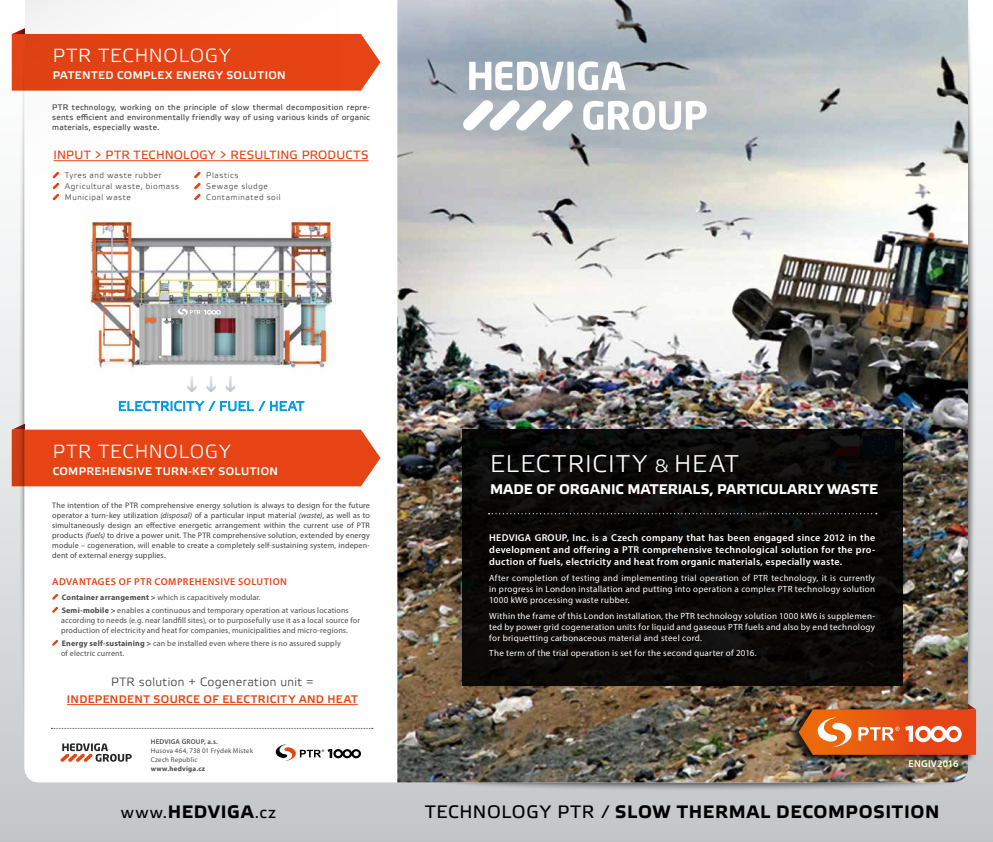
<style>
.page{position:relative;width:993px;height:842px;background:#fff}
.page>*{position:absolute;margin:0;border:0;box-sizing:border-box;transform-origin:0 0}
.t1{font:300 24.2px "Etelka";letter-spacing:.045em;color:#fff}
.t2{font:300 19px "Etelka";letter-spacing:.045em;color:#fff}
.t3{font:700 18px "Etelka Text";letter-spacing:.04em;color:#000}
.t4{font:16px "Etelka Text";color:#000}
.t5{font:700 14px "Etelka Text";letter-spacing:.005em;color:#fff}
.t6{font:300 13.1px "Etelka";letter-spacing:.05em;color:#009ee0}
.t7{font:12px "Etelka Text";letter-spacing:.015em;color:#e64415}
.t8{font:300 12px "Etelka";letter-spacing:.025em;color:#3e3d40}
.t9{font:500 11px "Etelka";letter-spacing:.035em;color:#fff}
.t10{font:500 11px "Etelka";letter-spacing:.035em;color:#e64415}
.t11{font:600 10px/12px "Myriad Pro";letter-spacing:.025em;color:#fff;text-align:justify}
.t12{font:600 10px "Myriad Pro";letter-spacing:.05em;color:#e64415}
.t13{font:9px/11px "Myriad Pro";letter-spacing:.03em;color:#fff;text-align:justify}
.t14{font:8px/10px "Myriad Pro";letter-spacing:.02em;color:#3e3d40;text-align:justify}
.t15{font:8px/10px "Myriad Pro";letter-spacing:.02em;color:#4b4b4d}
.t16{font:8px/10px "Etelka Text";letter-spacing:.03em;color:#3e3d40;text-align:justify}
.t17{font:300 8px/11px "Etelka";letter-spacing:.07em;color:#3e3d40}
.t18{font:7px/9px "Myriad Pro";letter-spacing:.025em;color:#4b4b4d}
.t19{font:600 7px "Myriad Pro";letter-spacing:.025em;color:#4b4b4d}
.t20{font:700 7px "Myriad Pro";letter-spacing:.03em;color:#4b4b4d}
.s1{font-style:italic}
.s2{font-weight:700}
.s3{font-weight:700;font-size:18px}
.s4{font-size:18px}
.s5{font-weight:400}
</style>
<div class="page">
<div style="left:0;top:0;width:992px;height:842px;background:linear-gradient(to bottom,#fff,#c7cacd)"></div>
<div style="left:949px;top:0;width:26px;height:767px;background:#000;opacity:.75"></div>
<div style="left:436px;top:764px;width:526px;height:27px;background:#000;opacity:.75"></div>
<img style="left:397px;top:0;width:570px;height:782px">
<div style="left:18px;top:3px;width:27px;height:770px;background:#000;opacity:.75"></div>
<svg style="left:24px;top:0;width:373px;height:782px"></svg>
<svg style="left:52px;top:594px;width:6px;height:6px"></svg>
<svg style="left:52px;top:607px;width:6px;height:6px"></svg>
<svg style="left:52px;top:640px;width:6px;height:6px"></svg>
<div style="left:25px;top:0;width:316px;height:296px;background:#fefefe"></div>
<div style="left:462px;top:430px;width:439px;height:256px;background:#0a0806"></div>
<svg style="left:488px;top:513px;width:388px;height:1px"></svg>
<svg style="left:462px;top:100px;width:111px;height:31px"></svg>
<svg style="left:469px;top:61px;width:94px;height:29px"></svg>
<div style="left:567px;top:62px;width:6px;height:28px;background:#fff"></div>
<svg style="left:578px;top:61px;width:47px;height:29px"></svg>
<svg style="left:583px;top:101px;width:123px;height:29px"></svg>
<div style="left:787px;top:707px;width:188px;height:56px;background:#000;opacity:.75"></div>
<svg style="left:798px;top:704px;width:177px;height:51px;background:#d86935"></svg>
<svg style="left:276px;top:744px;width:85px;height:17px"></svg>
<svg style="left:60px;top:743px;width:72px;height:19px"></svg>
<svg style="left:12px;top:28px;width:368px;height:63px;background:#e55930"></svg>
<svg style="left:12px;top:424px;width:368px;height:62px;background:#e7582f"></svg>
<svg style="left:119px;top:401px;width:185px;height:10px"></svg>
<svg style="left:225px;top:376px;width:10px;height:16px"></svg>
<svg style="left:206px;top:376px;width:10px;height:16px"></svg>
<svg style="left:187px;top:376px;width:9px;height:16px"></svg>
<svg style="left:53px;top:172px;width:6px;height:28px"></svg>
<svg style="left:194px;top:172px;width:6px;height:28px"></svg>
<hr style="left:54px;top:160px;width:314px;height:1px;background:#e64415">
<img style="left:85px;top:216px;width:251px;height:160px">
<svg style="left:177px;top:307px;width:44px;height:9px"></svg>
<hr style="left:67px;top:704px;width:290px;height:1px;background:#e64415">
<svg style="left:51px;top:728px;width:322px;height:1px"></svg>
<h2 class="t2" style="left:53px;top:45px;width:179px">PTR TECHNOLOGY</h2>
<p class="t9" style="left:53px;top:69px;width:234px">PATENTED COMPLEX ENERGY SOLUTION</p>
<p class="t16" style="left:52px;top:103px;width:319px">PTR technology, working on the principle of slow thermal decomposition repre&shy;sents efficient and environmentally friendly way of using various kinds of organic materials, especially waste.</p>
<h3 class="t7" style="left:54px;top:148px;width:316px">INPUT &gt; PTR TECHNOLOGY &gt; RESULTING PRODUCTS</h3>
<p class="t17" style="left:65px;top:170px;width:116px">Tyres and waste rubber<br>Agricultural waste, biomass<br>Municipal waste</p>
<p class="t17" style="left:206px;top:170px;width:76px">Plastics<br>Sewage sludge<br>Contaminated soil</p>
<h3 class="t6" style="left:118px;top:399px;width:187px">ELECTRICITY / FUEL / HEAT</h3>
<h2 class="t2" style="left:53px;top:440px;width:179px">PTR TECHNOLOGY</h2>
<p class="t9" style="left:53px;top:465px;width:227px">COMPREHENSIVE TURN-KEY SOLUTION</p>
<p class="t14" style="left:52px;top:500px;width:319px">The intention of the PTR comprehensive energy solution is always to design for the future operator a turn-key utilization <span class="s1">(disposal)</span> of a particular input material <span class="s1">(waste)</span>, as well as to simultaneously design an effective energetic arrangement within the current use of PTR products <span class="s1">(fuels)</span> to drive a power unit. The PTR comprehensive solution, extended by energy module – cogeneration, will enable to create a completely self-sustaining system, indepen&shy;dent of external energy supplies.</p>
<p class="t12" style="left:52px;top:575px;width:236px">ADVANTAGES OF PTR COMPREHENSIVE SOLUTION</p>
<p class="t15" style="left:62px;top:590px;width:288px;line-height:13px"><span class="s2">Container arrangement &gt;</span> which is capacitively modular.<br><span class="s2">Semi-mobile &gt;</span> enables a continuous and temporary operation at various locations</p>
<p class="t15" style="left:61px;top:615px;width:300px">according to needs (e.g. near landfill sites), or to purposefully use it as a local source for production of electricity and heat for companies, municipalities and micro-regions.</p>
<p class="t15" style="left:61px;top:638px;width:281px"><span class="s2">Energy self-sustaining &gt;</span> can be installed even where there is no assured supply of electric current.</p>
<h3 class="t8" style="left:111px;top:675px;width:204px">PTR solution + Cogeneration unit =</h3>
<p class="t10" style="left:67px;top:693px;width:292px">INDEPENDENT SOURCE OF ELECTRICITY AND HEAT</p>
<p class="t19" style="left:151px;top:737px;width:68px">HEDVIGA GROUP, a.s.</p>
<p class="t18" style="left:151px;top:746px;width:104px">Husova 464, 738 01 Frýdek Místek<br>Czech Republic</p>
<p class="t20" style="left:151px;top:764px;width:56px">www.hedviga.cz</p>
<h3 class="t4" style="left:121px;top:803px;width:157px">www.<span class="s3">HEDVIGA</span>.cz</h3>
<h1 class="t1" style="left:490px;top:450px;width:250px">ELECTRICITY <span class="s4">&amp;</span> HEAT</h1>
<h3 class="t5" style="left:490px;top:481px;width:389px">MADE OF ORGANIC MATERIALS, PARTICULARLY WASTE</h3>
<p class="t11" style="left:489px;top:532px;width:387px">HEDVIGA GROUP, Inc. is a Czech company that has been engaged since 2012 in the development and offering a PTR comprehensive technological solution for the pro&shy;duction of fuels, electricity and heat from organic materials, especially waste.</p>
<p class="t13" style="left:489px;top:573px;width:387px">After completion of testing and implementing trial operation of PTR technology, it is currently in progress in London installation and putting into operation a complex PTR technology solution 1000 kW6 processing waste rubber.</p>
<p class="t13" style="left:489px;top:611px;width:387px">Within the frame of this London installation, the PTR technology solution 1000 kW6 is supplemen&shy;ted by power grid cogeneration units for liquid and gaseous PTR fuels and also by end technology for briquetting carbonaceous material and steel cord.</p>
<p class="t13" style="left:489px;top:648px;width:269px">The term of the trial operation is set for the second quarter of 2016.</p>
<p class="t11" style="left:908px;top:758px;width:51px">ENGIV2016</p>
<h3 class="t3" style="left:425px;top:801px;width:515px"><span class="s5">TECHNOLOGY PTR /</span> SLOW THERMAL DECOMPOSITION</h3>
</div>
